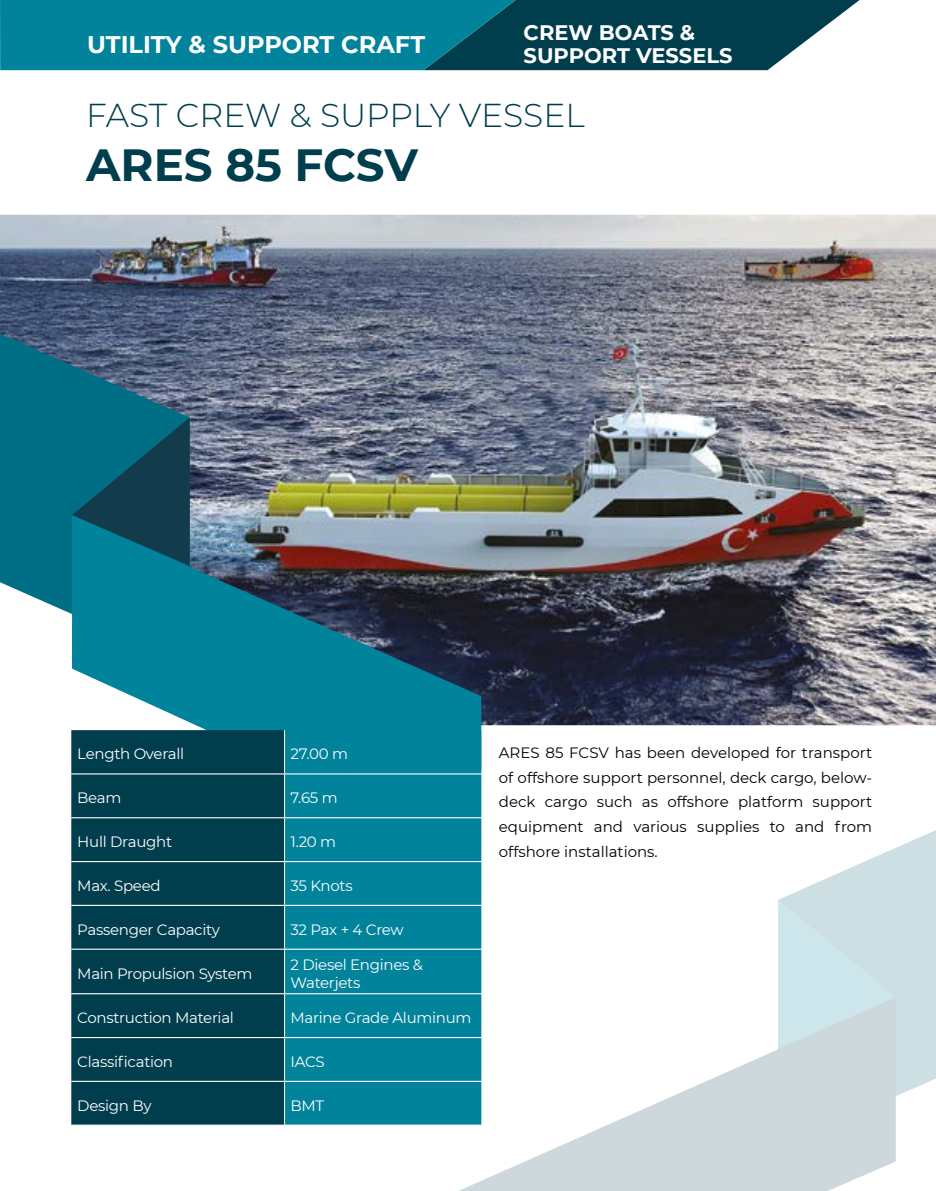
<style>
.page{position:relative;width:936px;height:1191px;background:#fff}
.page>*{position:absolute;margin:0;border:0;box-sizing:border-box;transform-origin:0 0}
.t1{font:700 45px "Montserrat";color:#003d4d}
.t2{font:300 33px "Montserrat";color:#003d4d}
.t3{font:700 24px "Montserrat";color:#fff}
.t4{font:700 21px/22.8px "Montserrat";color:#fff}
.t5{font:15px/18px "Montserrat";letter-spacing:-.02em;color:#fff}
.t6{font:15px/24.6px "Montserrat";color:#000;text-align:justify}
</style>
<div class="page">
<svg style="left:780px;top:830px;width:155px;height:318px;fill:#cddfe2"></svg>
<svg style="left:410px;top:997px;width:485px;height:194px"></svg>
<svg style="left:778px;top:899px;width:117px;height:149px;background:#cde1e5"></svg>
<img style="left:0;top:215px;width:935px;height:510px">
<svg style="left:0;top:334px;width:190px;height:332px;background:#388095"></svg>
<svg style="left:72px;top:515px;width:409px;height:215px;background:#2f768a"></svg>
<svg style="left:72px;top:417px;width:118px;height:149px;background:#08586c"></svg>
<div style="left:71px;top:730px;width:213px;height:394px;background:#003d4d"></div>
<div style="left:285px;top:730px;width:196px;height:394px;background:#00839b"></div>
<hr style="left:71px;top:773px;width:213px;height:1px;background:#fff">
<hr style="left:284px;top:773px;width:197px;height:1px;background:#fff">
<hr style="left:71px;top:817px;width:213px;height:1px;background:#fff">
<hr style="left:284px;top:817px;width:197px;height:1px;background:#fff">
<hr style="left:71px;top:861px;width:213px;height:1px;background:#fff">
<hr style="left:284px;top:861px;width:197px;height:1px;background:#fff">
<hr style="left:71px;top:904px;width:213px;height:2px;background:#fff">
<hr style="left:284px;top:904px;width:197px;height:2px;background:#fff">
<hr style="left:71px;top:948px;width:213px;height:1px;background:#fff">
<hr style="left:284px;top:948px;width:197px;height:1px;background:#fff">
<hr style="left:71px;top:993px;width:213px;height:1px;background:#fff">
<hr style="left:284px;top:993px;width:197px;height:1px;background:#fff">
<hr style="left:71px;top:1037px;width:213px;height:1px;background:#fff">
<hr style="left:284px;top:1037px;width:197px;height:1px;background:#fff">
<hr style="left:71px;top:1080px;width:213px;height:2px;background:#fff">
<hr style="left:284px;top:1080px;width:197px;height:2px;background:#fff">
<hr style="left:284px;top:1124px;width:197px;height:1px;background:#fff">
<svg style="left:0;top:0;width:859px;height:70px;background:#0d6d81"></svg>
<h3 class="t3" style="left:87px;top:27px;width:339px">UTILITY &amp; SUPPORT CRAFT</h3>
<h3 class="t4" style="left:523px;top:20px;width:210px">CREW BOATS &amp;<br>SUPPORT VESSELS</h3>
<h2 class="t2" style="left:86px;top:92px;width:500px">FAST CREW &amp; SUPPLY VESSEL</h2>
<h1 class="t1" style="left:86px;top:132px;width:333px">ARES 85 FCSV</h1>
<p class="t5" style="left:77px;top:744px;width:108px">Length Overall</p>
<p class="t5" style="left:290px;top:744px;width:59px">27.00 m</p>
<p class="t5" style="left:77px;top:788px;width:46px">Beam</p>
<p class="t5" style="left:290px;top:788px;width:49px">7.65 m</p>
<p class="t5" style="left:77px;top:832px;width:96px">Hull Draught</p>
<p class="t5" style="left:290px;top:832px;width:47px">1.20 m</p>
<p class="t5" style="left:77px;top:876px;width:85px">Max. Speed</p>
<p class="t5" style="left:290px;top:876px;width:64px">35 Knots</p>
<p class="t5" style="left:77px;top:919px;width:144px">Passenger Capacity</p>
<p class="t5" style="left:290px;top:919px;width:115px">32 Pax + 4 Crew</p>
<p class="t5" style="left:77px;top:964px;width:177px">Main Propulsion System</p>
<p class="t5" style="left:290px;top:955px;width:134px">2 Diesel Engines &amp;<br>Waterjets</p>
<p class="t5" style="left:77px;top:1008px;width:158px">Construction Material</p>
<p class="t5" style="left:290px;top:1008px;width:182px">Marine Grade Aluminum</p>
<p class="t5" style="left:77px;top:1051px;width:97px">Classification</p>
<p class="t5" style="left:290px;top:1051px;width:36px">IACS</p>
<p class="t5" style="left:77px;top:1095px;width:76px">Design By</p>
<p class="t5" style="left:290px;top:1095px;width:35px">BMT</p>
<p class="t6" style="left:499px;top:740px;width:375px">ARES 85 FCSV has been developed for transport of offshore support personnel, deck cargo, below&shy;deck cargo such as offshore platform support equipment and various supplies to and from offshore installations.</p>
</div>
